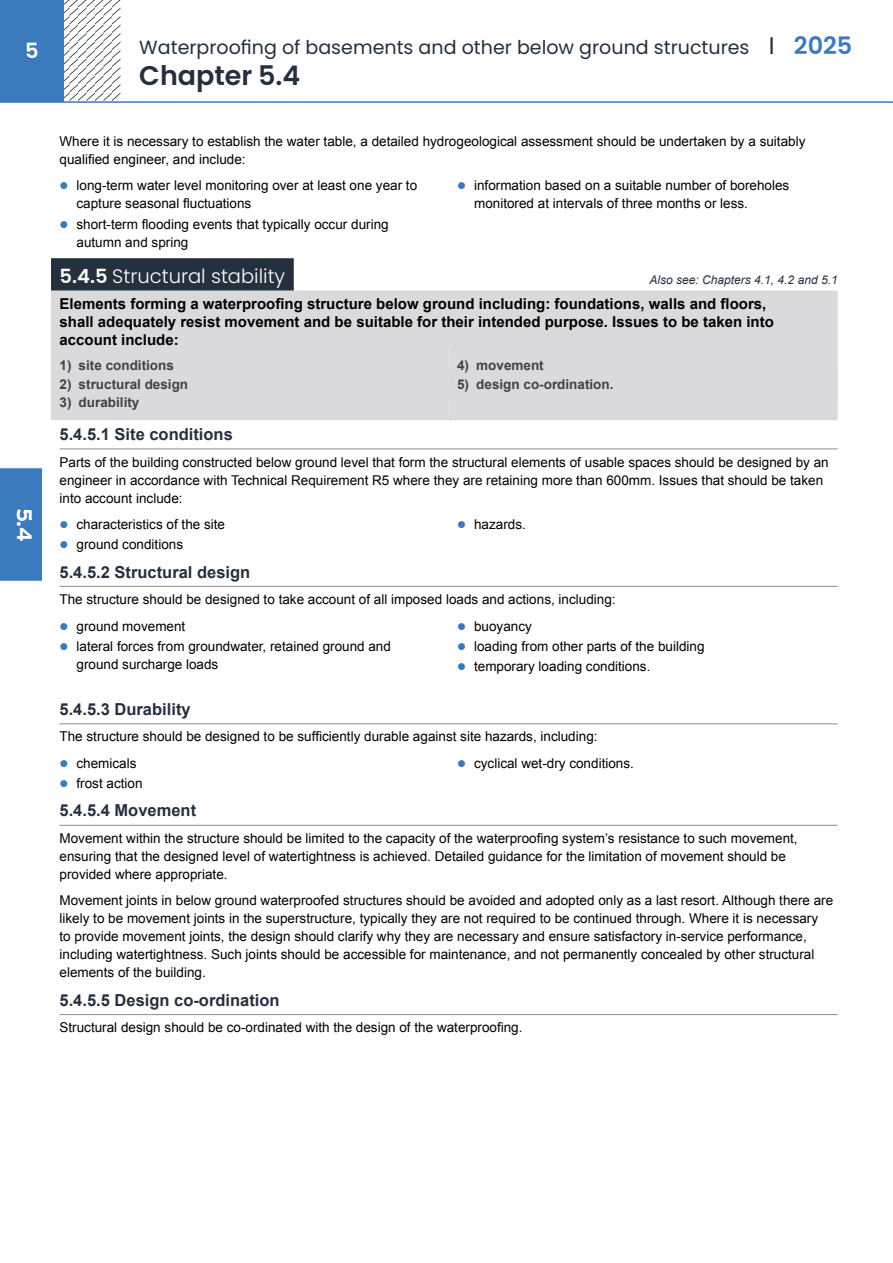
<style>
.page{position:relative;width:893px;height:1263px;background:#fff}
.page>*{position:absolute;margin:0;border:0;box-sizing:border-box;transform-origin:0 0}
.t1{font:600 27px "Poppins";color:#25303f}
.t2{font:700 21px "Interstate";color:#fff}
.t3{font:600 21px "Poppins";color:#fff}
.t4{font:300 19.5px "Poppins";color:#fff}
.t5{font:19.05px "Poppins";color:#25303f}
.t6{font:700 16.5px "Arial";color:#25303f}
.t7{font:700 15px/18px "Arial";color:#000}
.t8{font:13.5px/18px "Arial";color:#000}
.t9{font:700 13.5px "Arial";color:#414042}
.t10{font:italic 12px "Arial";color:#25303f}
.s1{font-size:24px}
.s2{font-weight:600;font-size:24px;color:#3c7abe}
.s3{font-weight:600}
</style>
<div class="page">
<svg style="left:64px;top:0;width:56px;height:101px"></svg>
<div style="left:0;top:0;width:64px;height:101px;background:#3c7abe"></div>
<hr style="left:0;top:101px;width:893px;height:2px;background:#3c7abe">
<div style="left:0;top:467px;width:42px;height:115px;background:#3c7abe"></div>
<div style="left:51px;top:258px;width:243px;height:33px;background:#25303f"></div>
<div style="left:51px;top:290px;width:787px;height:57px;background:#dad9dc"></div>
<div style="left:51px;top:347px;width:398px;height:36px;background:#dad9dc"></div>
<div style="left:51px;top:366px;width:398px;height:36px;background:#dad9dc"></div>
<div style="left:51px;top:384px;width:398px;height:36px;background:#dad9dc"></div>
<div style="left:449px;top:347px;width:389px;height:36px;background:#dad9dc"></div>
<div style="left:449px;top:366px;width:389px;height:36px;background:#dad9dc"></div>
<div style="left:449px;top:384px;width:389px;height:36px;background:#dad9dc"></div>
<hr style="left:60px;top:448px;width:778px;height:1px;background:#8a8c8e">
<hr style="left:60px;top:586px;width:778px;height:1px;background:#8a8c8e">
<hr style="left:60px;top:723px;width:778px;height:1px;background:#8a8c8e">
<hr style="left:60px;top:825px;width:778px;height:1px;background:#8a8c8e">
<hr style="left:60px;top:1014px;width:778px;height:1px;background:#8a8c8e">
<h2 class="t3" style="left:25px;top:38px;width:15px">5</h2>
<h2 class="t2" style="left:36px;top:508px;width:35px;rotate:90deg">5.4</h2>
<h3 class="t5" style="left:139px;top:36px;width:715px">Waterproofing of basements and other below ground structures <span class="s1">I</span> <span class="s2">2025</span></h3>
<h1 class="t1" style="left:139px;top:60px;width:163px">Chapter 5.4</h1>
<p class="t8" style="left:60px;top:132px;width:747px">Where it is necessary to establish the water table, a detailed hydrogeological assessment should be undertaken by a suitably qualified engineer, and include:</p>
<p class="t8" style="left:77px;top:177px;width:342px">long-term water level monitoring over at least one year to capture seasonal fluctuations</p>
<p class="t8" style="left:77px;top:215px;width:314px">short-term flooding events that typically occur during autumn and spring</p>
<p class="t8" style="left:474px;top:177px;width:317px">information based on a suitable number of boreholes monitored at intervals of three months or less.</p>
<h3 class="t4" style="left:60px;top:265px;width:227px"><span class="s3">5.4.5</span> Structural stability</h3>
<p class="t7" style="left:60px;top:295px;width:716px">Elements forming a waterproofing structure below ground including: foundations, walls and floors, shall adequately resist movement and be suitable for their intended purpose. Issues to be taken into account include:</p>
<p class="t9" style="left:60px;top:357px;width:116px">1) site conditions</p>
<p class="t9" style="left:60px;top:375px;width:130px">2) structural design</p>
<p class="t9" style="left:60px;top:394px;width:81px">3) durability</p>
<p class="t10" style="left:650px;top:272px;width:190px">Also see: Chapters 4.1, 4.2 and 5.1</p>
<p class="t9" style="left:457px;top:357px;width:88px">4) movement</p>
<p class="t9" style="left:457px;top:375px;width:158px">5) design co-ordination.</p>
<p class="t6" style="left:60px;top:423px;width:175px">5.4.5.1 Site conditions</p>
<p class="t8" style="left:60px;top:453px;width:771px">Parts of the building constructed below ground level that form the structural elements of usable spaces should be designed by an engineer in accordance with Technical Requirement R5 where they are retaining more than 600mm. Issues that should be taken into account include:</p>
<p class="t8" style="left:77px;top:514px;width:150px;line-height:20.1px">characteristics of the site ground conditions</p>
<p class="t8" style="left:474px;top:515px;width:53px">hazards.</p>
<p class="t6" style="left:60px;top:561px;width:192px">5.4.5.2 Structural design</p>
<p class="t8" style="left:77px;top:586px;width:541px;line-height:26.5px;text-indent:-17px">The structure should be designed to take account of all imposed loads and actions, including: ground movement</p>
<p class="t8" style="left:77px;top:637px;width:316px">lateral forces from groundwater, retained ground and ground surcharge loads</p>
<p class="t8" style="left:474px;top:616px;width:232px;line-height:20.1px">buoyancy<br>loading from other parts of the building temporary loading conditions.</p>
<p class="t6" style="left:60px;top:698px;width:133px">5.4.5.3 Durability</p>
<p class="t8" style="left:77px;top:724px;width:523px;line-height:26.5px;text-indent:-17px">The structure should be designed to be sufficiently durable against site hazards, including: chemicals</p>
<p class="t8" style="left:77px;top:774px;width:68px">frost action</p>
<p class="t8" style="left:474px;top:754px;width:161px">cyclical wet-dry conditions.</p>
<p class="t6" style="left:60px;top:800px;width:138px">5.4.5.4 Movement</p>
<p class="t8" style="left:60px;top:829px;width:740px">Movement within the structure should be limited to the capacity of the waterproofing system’s resistance to such movement, ensuring that the designed level of watertightness is achieved. Detailed guidance for the limitation of movement should be provided where appropriate.</p>
<p class="t8" style="left:60px;top:892px;width:775px">Movement joints in below ground waterproofed structures should be avoided and adopted only as a last resort. Although there are likely to be movement joints in the superstructure, typically they are not required to be continued through. Where it is necessary<br>to provide movement joints, the design should clarify why they are necessary and ensure satisfactory in-service performance, including watertightness. Such joints should be accessible for maintenance, and not permanently concealed by other structural elements of the building.</p>
<p class="t6" style="left:60px;top:989px;width:222px">5.4.5.5 Design co-ordination</p>
<p class="t8" style="left:60px;top:1019px;width:464px">Structural design should be co-ordinated with the design of the waterproofing.</p>
</div>
